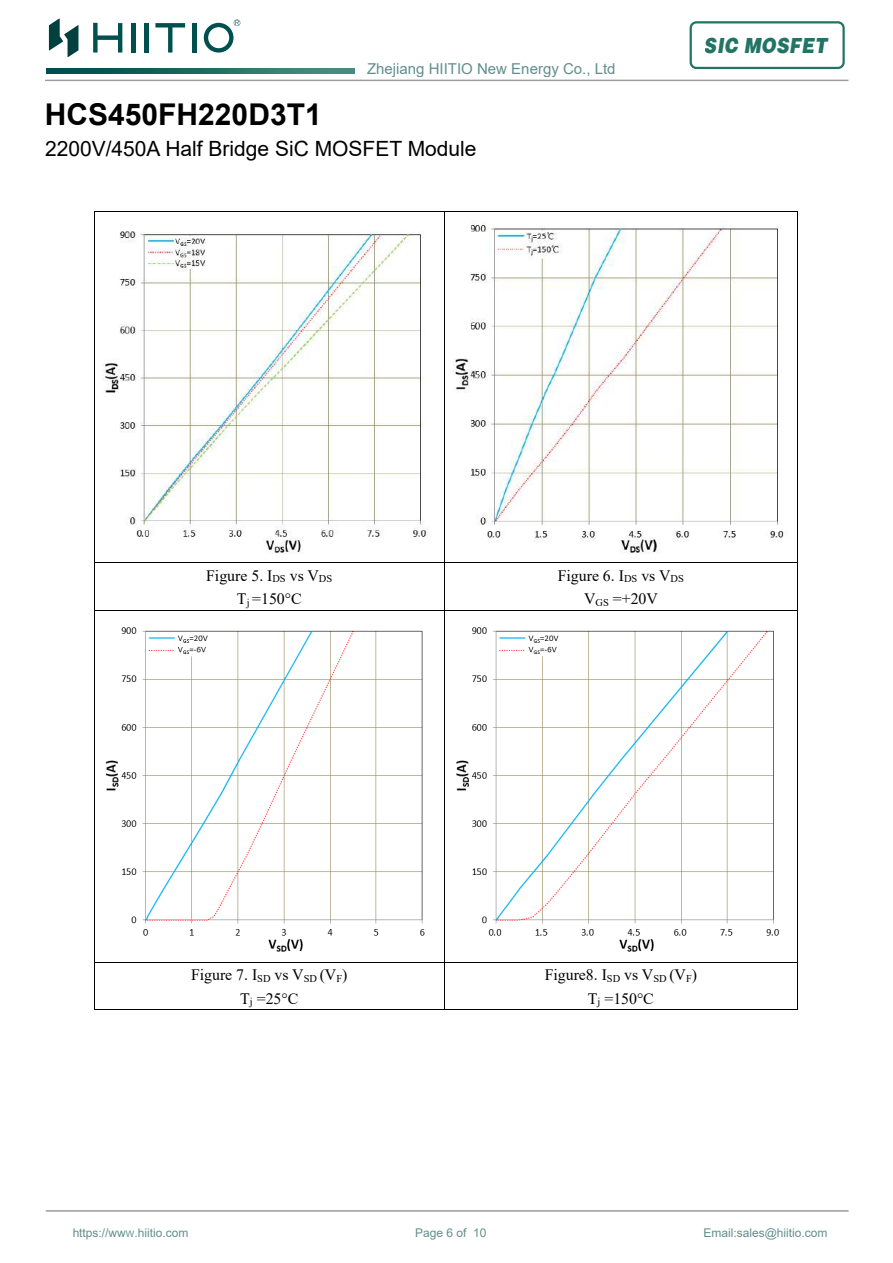
<style>
.page{position:relative;width:893px;height:1263px;background:#fff}
.page>*{position:absolute;margin:0;border:0;box-sizing:border-box;transform-origin:0 0}
.t1{font:700 30px "Arial";color:#000}
.t2{font:21px "Arial";color:#000}
.t3{font:21px "HGF9 X CNKI";color:#227564;scale:.86 1}
.t4{font:15.9px/23.4px "Times New Roman";color:#000;text-align:center}
.t5{font:15px "Arial";color:#618f8e}
.t6{font:12px "Arial";color:#618f8e}
.s1{font-style:inherit}
.s2{font-size:9px}
</style>
<div class="page">
<svg style="left:46px;top:68px;width:309px;height:6px"></svg>
<hr style="left:46px;top:1210px;width:803px;height:2px;background:#9c9c9d">
<hr style="left:45px;top:80px;width:804px;height:1px;background:#9c9c9d">
<div style="left:690px;top:21px;width:155px;height:48px;border:2px solid #227564;border-radius:6px"></div>
<hr style="left:192px;top:23px;width:4px;height:30px;background:#005050">
<div style="left:131px;top:23px;width:5px;height:30px;background:#005050"></div>
<svg style="left:93px;top:23px;width:29px;height:30px"></svg>
<hr style="left:145px;top:23px;width:4px;height:30px;background:#005050">
<svg style="left:155px;top:23px;width:30px;height:30px"></svg>
<svg style="left:204px;top:19px;width:36px;height:34px"></svg>
<svg style="left:49px;top:19px;width:29px;height:38px"></svg>
<hr style="left:95px;top:211px;width:349px;height:1px;background:#000">
<hr style="left:444px;top:211px;width:354px;height:1px;background:#000">
<hr style="left:94px;top:211px;width:1px;height:351px;background:#000">
<hr style="left:444px;top:211px;width:1px;height:351px;background:#000">
<hr style="left:798px;top:211px;width:1px;height:351px;background:#000">
<hr style="left:95px;top:562px;width:349px;height:1px;background:#000">
<hr style="left:444px;top:562px;width:354px;height:1px;background:#000">
<hr style="left:94px;top:563px;width:1px;height:47px;background:#000">
<hr style="left:444px;top:563px;width:1px;height:47px;background:#000">
<hr style="left:798px;top:563px;width:1px;height:47px;background:#000">
<hr style="left:95px;top:610px;width:349px;height:1px;background:#000">
<hr style="left:444px;top:610px;width:354px;height:1px;background:#000">
<hr style="left:94px;top:611px;width:1px;height:351px;background:#000">
<hr style="left:444px;top:611px;width:1px;height:351px;background:#000">
<hr style="left:798px;top:611px;width:1px;height:351px;background:#000">
<hr style="left:95px;top:962px;width:349px;height:1px;background:#000">
<hr style="left:444px;top:962px;width:354px;height:1px;background:#000">
<hr style="left:94px;top:963px;width:1px;height:46px;background:#000">
<hr style="left:95px;top:1009px;width:349px;height:1px;background:#000">
<hr style="left:444px;top:963px;width:1px;height:46px;background:#000">
<hr style="left:444px;top:1009px;width:354px;height:1px;background:#000">
<hr style="left:798px;top:963px;width:1px;height:46px;background:#000">
<img style="left:102px;top:231px;width:327px;height:323px">
<img style="left:454px;top:223px;width:330px;height:331px">
<img style="left:105px;top:627px;width:320px;height:325px">
<img style="left:456px;top:627px;width:323px;height:325px">
<p class="t5" style="left:367px;top:58px;width:250px">Zhejiang HIITIO New Energy Co., Ltd</p>
<h1 class="t1" style="left:45px;top:94px;width:278px">HCS450F<span class="s1">H</span>220<span class="s1">D</span>3T1</h1>
<h2 class="t2" style="left:45px;top:134px;width:433px">2200V/450A Half Bridge SiC MOSFET Module</h2>
<h2 class="t3" style="left:704px;top:29px;width:145px">SIC MOSFET</h2>
<p class="t4" style="left:206px;top:563px;width:128px">Figure 5. I<sub>DS</sub> vs V<sub>DS<br></sub>T<sub>j</sub> =150°C</p>
<p class="t4" style="left:558px;top:563px;width:128px">Figure 6. I<sub>DS</sub> vs V<sub>DS<br></sub>V<sub>GS</sub> =+20V</p>
<p class="t4" style="left:191px;top:963px;width:158px">Figure 7. I<sub>SD</sub> vs V<sub>SD</sub> (V<sub>F</sub>)<br>T<sub>j</sub> =25°C</p>
<p class="t4" style="left:545px;top:963px;width:154px">Figure8. I<sub>SD</sub> vs V<sub>SD</sub> (V<sub>F</sub>)<br>T<sub>j</sub> =150°C</p>
<p class="t6" style="left:72px;top:1225px;width:117px">https://ww<span class="s2">W</span>.hiitio.com</p>
<p class="t6" style="left:415px;top:1225px;width:73px">Page 6 of 10</p>
<p class="t6" style="left:703px;top:1225px;width:126px">Email:sales@hiitio.com</p>
</div>
